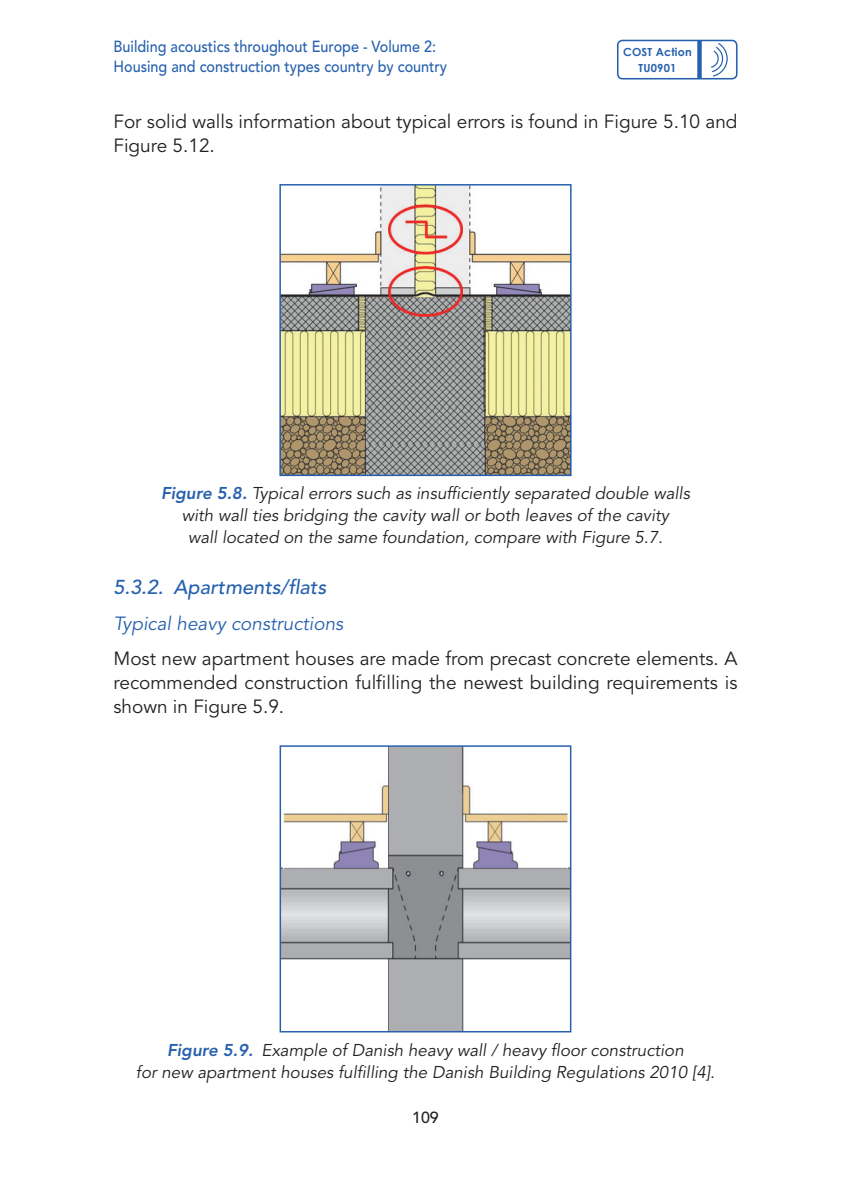
<style>
.page{position:relative;width:851px;height:1191px;background:#fff}
.page>*{position:absolute;margin:0;border:0;box-sizing:border-box;transform-origin:0 0}
.t1{font:italic 500 20px "Avenir LT Std";color:#2761ae}
.t2{font:19px/24px "Avenir LT Std";color:#231f20}
.t3{font:italic 19px "Avenir LT Std";color:#2761ae}
.t4{font:italic 17px/22px "Avenir LT Std";color:#231f20;text-align:center}
.t5{font:500 16px/20px "Avenir LT Std";color:#2761ae;scale:.9 1}
.t6{font:500 16px "Avenir LT Std";color:#231f20}
.t7{font:700 11.2px/15.8px "Century Gothic";letter-spacing:.015em;color:#2761ae;text-align:center}
.s1{font-weight:800;color:#2761ae}
</style>
<div class="page">
<div style="left:617px;top:40px;width:120px;height:39px;border:2px solid #2761ae;border-radius:5px"></div>
<svg style="left:697px;top:41px;width:4px;height:38px"></svg>
<svg style="left:709px;top:42px;width:19px;height:35px"></svg>
<img style="left:282px;top:187px;width:286px;height:286px">
<div style="left:279px;top:184px;width:292px;height:292px;border:2px solid #2761ae"></div>
<img style="left:282px;top:748px;width:286px;height:281px">
<div style="left:279px;top:745px;width:292px;height:287px;border:2px solid #2761ae"></div>
<p class="t5" style="left:113px;top:37px;width:372px">Building acoustics throughout Europe - Volume 2:<br>Housing and construction types country by country</p>
<p class="t2" style="left:113px;top:110px;width:625px">For solid walls information about typical errors is found in Figure 5.10 and<br>Figure 5.12.</p>
<p class="t7" style="left:623px;top:44px;width:70px">COST Action<br>TU0901</p>
<p class="t4" style="left:161px;top:483px;width:530px"><span class="s1">Figure 5.8.</span> Typical errors such as insufficiently separated double walls with wall ties bridging the cavity wall or both leaves of the cavity<br>wall located on the same foundation, compare with Figure 5.7.</p>
<p class="t1" style="left:113px;top:576px;width:214px">5.3.2. Apartments/flats</p>
<p class="t3" style="left:113px;top:612px;width:231px">Typical heavy constructions</p>
<p class="t2" style="left:113px;top:647px;width:625px;text-align:justify">Most new apartment houses are made from precast concrete elements. A recommended construction fulfilling the newest building requirements is shown in Figure 5.9.</p>
<p class="t4" style="left:136px;top:1039px;width:580px"><span class="s1">Figure 5.9.</span> Example of Danish heavy wall / heavy floor construction<br>for new apartment houses fulfilling the Danish Building Regulations 2010 [4].</p>
<p class="t6" style="left:412px;top:1108px;width:28px">109</p>
</div>
